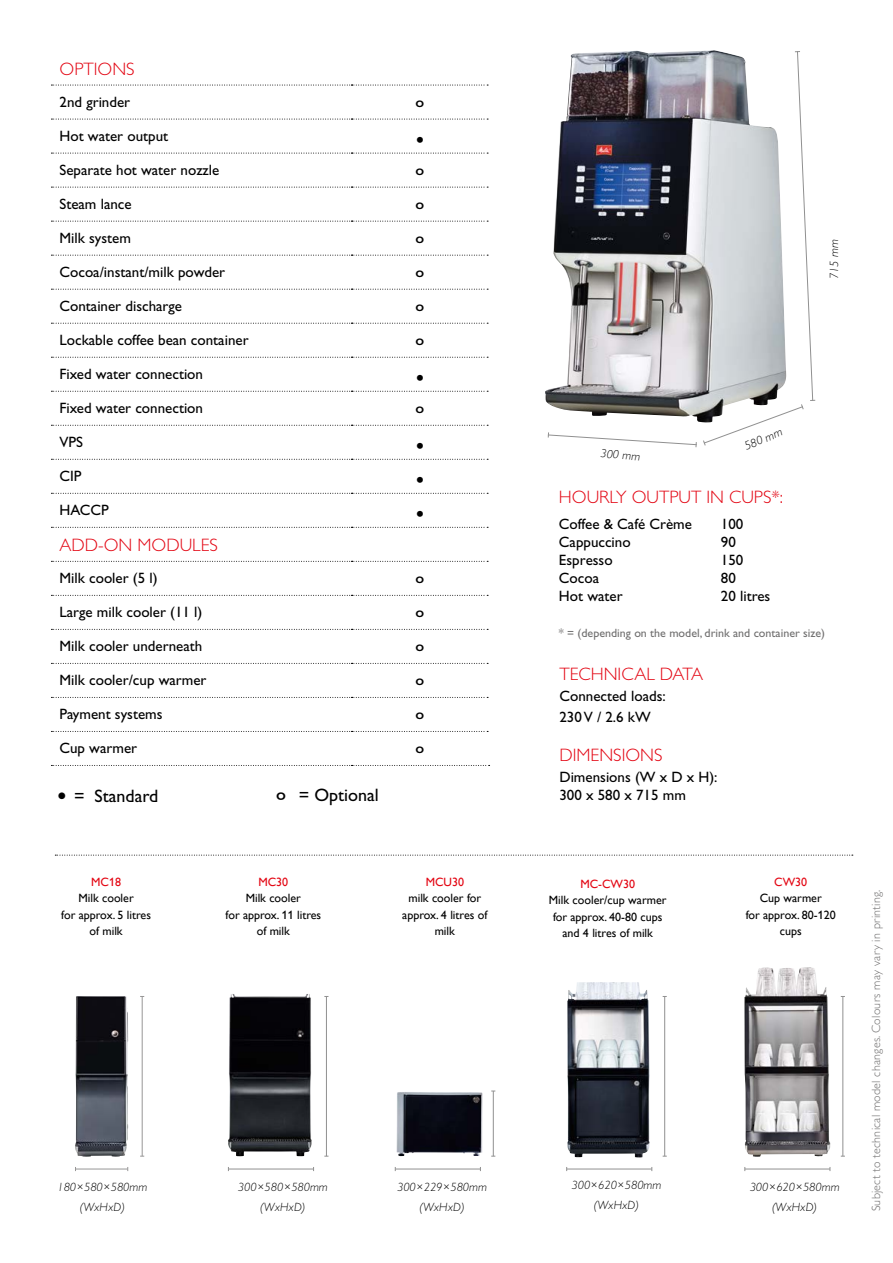
<style>
.page{position:relative;width:893px;height:1263px;background:#fff}
.page>*{position:absolute;margin:0;border:0;box-sizing:border-box;transform-origin:0 0}
.t1{font:24px "Gill Sans";color:#000}
.t2{font:300 18px "Gill Sans";color:#e30613}
.t3{font:18px "Gill Sans";color:#000}
.t4{font:15px/21px "Gill Sans";color:#000}
.t5{font:12px/16.5px "Gill Sans Alt One WGL";color:#000;text-align:center}
.t6{font:italic 300 12px/20.1px "Gill Sans";color:#000;text-align:center}
.t7{font:300 12px "Gill Sans";letter-spacing:.02em;color:#706f6f}
.t8{font:12px "Gill Sans";color:#706f6f}
.t9{font:12px "Gill Sans Alt One WGL";color:#e30613}
.s1{font-size:27px}
</style>
<div class="page">
<svg style="left:547px;top:51px;width:268px;height:396px"></svg>
<svg style="left:51px;top:153px;width:437px;height:1px"></svg>
<svg style="left:51px;top:187px;width:437px;height:1px"></svg>
<svg style="left:51px;top:221px;width:437px;height:1px"></svg>
<svg style="left:51px;top:255px;width:437px;height:1px"></svg>
<svg style="left:51px;top:289px;width:437px;height:1px"></svg>
<svg style="left:51px;top:323px;width:437px;height:1px"></svg>
<svg style="left:51px;top:357px;width:437px;height:1px"></svg>
<svg style="left:51px;top:391px;width:437px;height:1px"></svg>
<svg style="left:51px;top:425px;width:437px;height:1px"></svg>
<svg style="left:51px;top:459px;width:437px;height:1px"></svg>
<svg style="left:51px;top:493px;width:437px;height:1px"></svg>
<svg style="left:51px;top:527px;width:437px;height:1px"></svg>
<svg style="left:51px;top:561px;width:437px;height:1px"></svg>
<svg style="left:51px;top:595px;width:437px;height:1px"></svg>
<svg style="left:51px;top:629px;width:437px;height:1px"></svg>
<svg style="left:51px;top:663px;width:437px;height:1px"></svg>
<svg style="left:51px;top:697px;width:437px;height:1px"></svg>
<svg style="left:51px;top:731px;width:437px;height:1px"></svg>
<svg style="left:51px;top:765px;width:439px;height:1px"></svg>
<svg style="left:51px;top:85px;width:437px;height:1px"></svg>
<svg style="left:51px;top:119px;width:437px;height:1px"></svg>
<img style="left:75px;top:996px;width:53px;height:160px">
<hr style="left:76px;top:1168px;width:52px;height:1px;background:#979696">
<hr style="left:142px;top:996px;width:1px;height:160px;background:#979696">
<img style="left:744px;top:967px;width:87px;height:189px">
<hr style="left:745px;top:1168px;width:85px;height:1px;background:#909090">
<hr style="left:842px;top:996px;width:1px;height:160px;background:#909090">
<img style="left:567px;top:982px;width:83px;height:175px">
<img style="left:228px;top:994px;width:84px;height:162px">
<img style="left:396px;top:1092px;width:87px;height:64px">
<hr style="left:567px;top:1168px;width:85px;height:1px;background:#909090">
<hr style="left:228px;top:1168px;width:86px;height:1px;background:#909090">
<hr style="left:395px;top:1168px;width:85px;height:1px;background:#909090">
<hr style="left:664px;top:996px;width:1px;height:160px;background:#909090">
<hr style="left:326px;top:996px;width:1px;height:160px;background:#909090">
<hr style="left:493px;top:1091px;width:1px;height:65px;background:#909090">
<img style="left:545px;top:50px;width:241px;height:372px">
<svg style="left:55px;top:855px;width:798px;height:1px"></svg>
<p class="t2" style="left:60px;top:59px;width:77px">OPTIONS</p>
<p class="t4" style="left:60px;top:91px;width:72px">2nd grinder</p>
<h1 class="t1" style="left:415px;top:95px;width:10px">º</h1>
<p class="t4" style="left:60px;top:125px;width:110px">Hot water output</p>
<h1 class="t1" style="left:416px;top:126px;width:10px">•</h1>
<p class="t4" style="left:60px;top:159px;width:161px">Separate hot water nozzle</p>
<h1 class="t1" style="left:415px;top:163px;width:10px">º</h1>
<p class="t4" style="left:60px;top:193px;width:74px">Steam lance</p>
<h1 class="t1" style="left:415px;top:197px;width:10px">º</h1>
<p class="t4" style="left:60px;top:227px;width:73px">Milk system</p>
<h1 class="t1" style="left:415px;top:231px;width:10px">º</h1>
<p class="t4" style="left:60px;top:261px;width:167px">Cocoa/instant/milk powder</p>
<h1 class="t1" style="left:415px;top:265px;width:10px">º</h1>
<p class="t4" style="left:60px;top:295px;width:124px">Container discharge</p>
<h1 class="t1" style="left:415px;top:299px;width:10px">º</h1>
<p class="t4" style="left:60px;top:329px;width:191px">Lockable coffee bean container</p>
<h1 class="t1" style="left:415px;top:333px;width:10px">º</h1>
<p class="t4" style="left:60px;top:363px;width:145px">Fixed water connection</p>
<h1 class="t1" style="left:416px;top:364px;width:10px">•</h1>
<p class="t4" style="left:60px;top:397px;width:145px">Fixed water connection</p>
<h1 class="t1" style="left:415px;top:401px;width:10px">º</h1>
<p class="t4" style="left:60px;top:431px;width:25px">VPS</p>
<h1 class="t1" style="left:416px;top:432px;width:10px">•</h1>
<p class="t4" style="left:60px;top:465px;width:24px">CIP</p>
<h1 class="t1" style="left:416px;top:466px;width:10px">•</h1>
<p class="t4" style="left:60px;top:499px;width:51px">HACCP</p>
<h1 class="t1" style="left:416px;top:500px;width:10px">•</h1>
<p class="t2" style="left:60px;top:535px;width:160px">ADD-ON MODULES</p>
<p class="t4" style="left:60px;top:567px;width:99px">Milk cooler (5 l)</p>
<h1 class="t1" style="left:415px;top:571px;width:10px">º</h1>
<p class="t4" style="left:60px;top:601px;width:144px">Large milk cooler (11 l)</p>
<h1 class="t1" style="left:415px;top:605px;width:10px">º</h1>
<p class="t4" style="left:60px;top:635px;width:144px">Milk cooler underneath</p>
<h1 class="t1" style="left:415px;top:639px;width:10px">º</h1>
<p class="t4" style="left:60px;top:669px;width:148px">Milk cooler/cup warmer</p>
<h1 class="t1" style="left:415px;top:673px;width:10px">º</h1>
<p class="t4" style="left:60px;top:703px;width:105px">Payment systems</p>
<h1 class="t1" style="left:415px;top:707px;width:10px">º</h1>
<p class="t4" style="left:60px;top:737px;width:79px">Cup warmer</p>
<h1 class="t1" style="left:415px;top:741px;width:10px">º</h1>
<p class="t3" style="left:57px;top:785px;width:103px"><span class="s1">•</span> = Standard</p>
<p class="t3" style="left:276px;top:785px;width:104px"><span class="s1">º</span> = Optional</p>
<p class="t9" style="left:91px;top:873px;width:31px">MC18</p>
<p class="t5" style="left:61px;top:890px;width:91px">Milk cooler<br>for approx. 5 litres of milk</p>
<p class="t9" style="left:258px;top:873px;width:31px">MC30</p>
<p class="t5" style="left:225px;top:890px;width:97px">Milk cooler<br>for approx. 11 litres of milk</p>
<p class="t9" style="left:426px;top:873px;width:40px">MCU30</p>
<p class="t5" style="left:402px;top:890px;width:87px">milk cooler for approx. 4 litres of milk</p>
<p class="t6" style="left:601px;top:443px;width:41px;rotate:4deg">300 mm</p>
<p class="t6" style="left:824px;top:279px;width:41px;rotate:-90deg">715 mm</p>
<p class="t6" style="left:741px;top:437px;width:41px;rotate:-23deg">580 mm</p>
<p class="t2" style="left:559px;top:487px;width:226px">HOURLY OUTPUT IN CUPS*:</p>
<p class="t4" style="left:559px;top:513px;width:134px">Coffee &amp; Café Crème</p>
<p class="t4" style="left:721px;top:513px;width:24px">100</p>
<p class="t4" style="left:559px;top:531px;width:73px">Cappuccino</p>
<p class="t4" style="left:721px;top:531px;width:16px">90</p>
<p class="t4" style="left:559px;top:549px;width:55px">Espresso</p>
<p class="t4" style="left:721px;top:549px;width:24px">150</p>
<p class="t4" style="left:559px;top:567px;width:42px">Cocoa</p>
<p class="t4" style="left:721px;top:567px;width:16px">80</p>
<p class="t4" style="left:559px;top:585px;width:65px">Hot water</p>
<p class="t4" style="left:721px;top:585px;width:51px">20 litres</p>
<p class="t8" style="left:559px;top:626px;width:268px">* = (depending on the model, drink and container size)</p>
<p class="t2" style="left:559px;top:663px;width:145px">TECHNICAL DATA</p>
<p class="t4" style="left:559px;top:685px;width:108px">Connected loads:<br>230 V / 2.6 kW</p>
<p class="t2" style="left:559px;top:744px;width:105px">DIMENSIONS</p>
<p class="t4" style="left:559px;top:767px;width:160px;line-height:18px">Dimensions (W x D x H):<br>300 x 580 x 715 mm</p>
<p class="t9" style="left:580px;top:876px;width:56px">MC-CW30</p>
<p class="t5" style="left:549px;top:892px;width:119px">Milk cooler/cup warmer for approx. 40-80 cups and 4 litres of milk</p>
<p class="t9" style="left:774px;top:873px;width:34px">CW30</p>
<p class="t5" style="left:746px;top:890px;width:92px">Cup warmer<br>for approx. 80-120 cups</p>
<p class="t6" style="left:571px;top:1175px;width:91px">300×620×580mm (WxHxD)</p>
<p class="t6" style="left:57px;top:1176px;width:91px">180×580×580mm (WxHxD)</p>
<p class="t6" style="left:238px;top:1176px;width:91px">300×580×580mm (WxHxD)</p>
<p class="t6" style="left:397px;top:1176px;width:91px">300×229×580mm (WxHxD)</p>
<p class="t6" style="left:750px;top:1176px;width:91px">300×620×580mm (WxHxD)</p>
<p class="t7" style="left:869px;top:1211px;width:323px;rotate:-90deg">Subject to technical model changes. Colours may vary in printing.</p>
</div>
